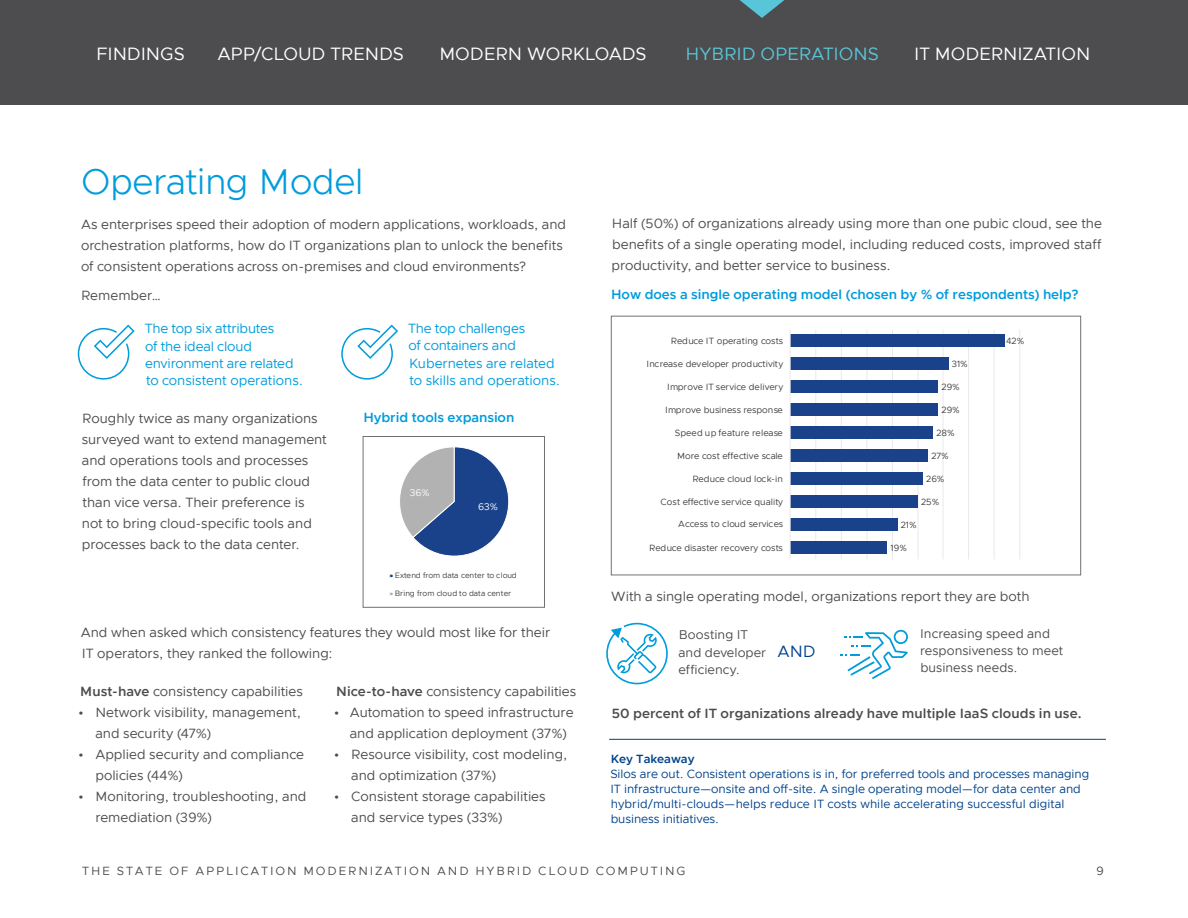
<style>
.page{position:relative;width:1188px;height:918px;background:#fff}
.page>*{position:absolute;margin:0;border:0;box-sizing:border-box;transform-origin:0 0}
.t1{font:300 36px "Metropolis";letter-spacing:-.015em;color:#009cdc}
.t2{font:18px "Metropolis";letter-spacing:-.005em;color:#fff}
.t3{font:18px "Metropolis";letter-spacing:-.005em;color:#58c6d8}
.t4{font:16.5px "Metropolis";color:#00438c}
.t5{font:13.5px/21px "Metropolis";color:#4d4d4f}
.t6{font:13.5px/17.2px "Metropolis";letter-spacing:-.01em;color:#009cdc}
.t7{font:600 13.5px "Metropolis";letter-spacing:-.005em;color:#009cdc}
.t8{font:600 13.5px "Metropolis";letter-spacing:.005em;color:#4d4d4f}
.t9{font:12.75px/17.2px "Metropolis";letter-spacing:.005em;color:#4d4d4f}
.t10{font:12px/15px "Metropolis";letter-spacing:-.005em;color:#00438c}
.t11{font:12px "Metropolis";letter-spacing:.15em;color:#4d4d4f}
.t12{font:600 12px "Metropolis";letter-spacing:-.005em;color:#00438c}
.t13{font:9.75px "Metropolis";color:#fff}
.t14{font:9.15px "Metropolis";color:#3f3f3f}
.t15{font:7.8px "Metropolis";letter-spacing:-.005em;color:#3f3f3f}
.t16{font:300 4.5px "Metropolis";color:#717074}
.s1{font-family:"MS Mincho";font-weight:400}
.s2{font-weight:600}
</style>
<div class="page">
<div style="left:0;top:0;width:1188px;height:104px;background:#4d4d4f"></div>
<svg style="left:740px;top:0;width:44px;height:18px"></svg>
<svg style="left:400px;top:447px;width:109px;height:109px"></svg>
<svg style="left:389px;top:574px;width:4px;height:4px"></svg>
<svg style="left:389px;top:592px;width:4px;height:4px"></svg>
<div style="left:363px;top:436px;width:182px;height:172px;border:1px solid #717175"></div>
<hr style="left:815px;top:329px;width:1px;height:230px;background:#eae9ea">
<hr style="left:841px;top:329px;width:1px;height:230px;background:#eae9ea">
<hr style="left:867px;top:329px;width:1px;height:230px;background:#eae9ea">
<hr style="left:892px;top:329px;width:1px;height:230px;background:#eae9ea">
<hr style="left:918px;top:329px;width:1px;height:230px;background:#eae9ea">
<hr style="left:943px;top:329px;width:1px;height:230px;background:#eae9ea">
<hr style="left:968px;top:329px;width:1px;height:230px;background:#eae9ea">
<hr style="left:994px;top:329px;width:1px;height:230px;background:#eae9ea">
<hr style="left:1019px;top:329px;width:1px;height:230px;background:#eae9ea">
<div style="left:790px;top:542px;width:97px;height:12px;background:#1a428a"></div>
<div style="left:790px;top:519px;width:107px;height:12px;background:#1a428a"></div>
<div style="left:790px;top:496px;width:128px;height:12px;background:#1a428a"></div>
<div style="left:790px;top:473px;width:133px;height:12px;background:#1a428a"></div>
<div style="left:790px;top:450px;width:138px;height:12px;background:#1a428a"></div>
<div style="left:790px;top:404px;width:148px;height:12px;background:#1a428a"></div>
<div style="left:790px;top:381px;width:148px;height:12px;background:#1a428a"></div>
<div style="left:790px;top:358px;width:158px;height:12px;background:#1a428a"></div>
<div style="left:790px;top:335px;width:215px;height:12px;background:#1a428a"></div>
<div style="left:790px;top:426px;width:143px;height:13px;background:#1a428a"></div>
<hr style="left:790px;top:329px;width:1px;height:230px;background:#eae9ea">
<div style="left:611px;top:316px;width:470px;height:259px;border:1px solid #717175"></div>
<hr style="left:609px;top:739px;width:497px;height:1px;background:#00438c">
<svg style="left:606px;top:623px;width:62px;height:61px"></svg>
<svg style="left:841px;top:630px;width:67px;height:49px"></svg>
<svg style="left:78px;top:325px;width:57px;height:55px"></svg>
<svg style="left:341px;top:325px;width:57px;height:55px"></svg>
<h2 class="t2" style="left:96px;top:43px;width:90px">FINDINGS</h2>
<h2 class="t2" style="left:218px;top:43px;width:188px">APP/CLOUD TRENDS</h2>
<h2 class="t2" style="left:439px;top:43px;width:209px">MODERN WORKLOADS</h2>
<h2 class="t3" style="left:686px;top:43px;width:195px">HYBRID OPERATIONS</h2>
<h2 class="t2" style="left:914px;top:43px;width:178px">IT MODERNIZATION</h2>
<h1 class="t1" style="left:81px;top:159px;width:284px">Operating Model</h1>
<p class="t5" style="left:81px;top:214px;width:487px">As enterprises speed their adoption of modern applications, workloads, and orchestration platforms, how do IT organizations plan to unlock the benefits of consistent operations across on-premises and cloud environments?</p>
<p class="t5" style="left:81px;top:285px;width:82px">Remember…</p>
<p class="t6" style="left:145px;top:320px;width:160px">The top six attributes<br>of the ideal cloud environment are related to consistent operations.</p>
<p class="t6" style="left:408px;top:320px;width:154px">The top challenges<br>of containers and<br>Kubernetes are related to skills and operations.</p>
<p class="t5" style="left:82px;top:408px;width:247px">Roughly twice as many organizations surveyed want to extend management and operations tools and processes from the data center to public cloud than vice versa. Their preference is not to bring cloud-specific tools and processes back to the data center.</p>
<p class="t7" style="left:363px;top:409px;width:153px">Hybrid tools expansion</p>
<p class="t13" style="left:410px;top:486px;width:21px">36%</p>
<p class="t13" style="left:478px;top:501px;width:21px">63%</p>
<p class="t5" style="left:612px;top:212px;width:492px;text-align:justify">Half (50%) of organizations already using more than one pubic cloud, see the benefits of a single operating model, including reduced costs, improved staff productivity, and better service to business.</p>
<p class="t7" style="left:611px;top:286px;width:469px">How does a single operating model (chosen by % of respondents) help?</p>
<p class="t14" style="left:671px;top:335px;width:114px">Reduce IT operating costs</p>
<p class="t14" style="left:1006px;top:335px;width:20px">42%</p>
<p class="t14" style="left:647px;top:358px;width:138px">Increase developer productivity</p>
<p class="t14" style="left:952px;top:358px;width:18px">31%</p>
<p class="t14" style="left:667px;top:381px;width:118px">Improve IT service delivery</p>
<p class="t14" style="left:942px;top:381px;width:20px">29%</p>
<p class="t14" style="left:665px;top:404px;width:119px">Improve business response</p>
<p class="t14" style="left:942px;top:404px;width:20px">29%</p>
<p class="t14" style="left:675px;top:427px;width:110px">Speed up feature release</p>
<p class="t14" style="left:936px;top:427px;width:20px">28%</p>
<p class="t14" style="left:677px;top:450px;width:107px">More cost effective scale</p>
<p class="t14" style="left:931px;top:450px;width:19px">27%</p>
<p class="t14" style="left:692px;top:473px;width:92px">Reduce cloud lock-in</p>
<p class="t14" style="left:926px;top:473px;width:20px">26%</p>
<p class="t14" style="left:661px;top:496px;width:124px">Cost effective service quality</p>
<p class="t14" style="left:921px;top:496px;width:20px">25%</p>
<p class="t14" style="left:678px;top:519px;width:106px">Access to cloud services</p>
<p class="t14" style="left:901px;top:519px;width:17px">21%</p>
<p class="t14" style="left:649px;top:542px;width:135px">Reduce disaster recovery costs</p>
<p class="t14" style="left:891px;top:542px;width:18px">19%</p>
<p class="t15" style="left:395px;top:571px;width:124px">Extend from data center to cloud</p>
<p class="t15" style="left:395px;top:589px;width:118px">Bring from cloud to data center</p>
<p class="t16" style="left:660px;top:591px;width:82px">Confidential <span class="s1">│</span> ©2019 VMware, Inc.</p>
<p class="t5" style="left:611px;top:586px;width:420px">With a single operating model, organizations report they are both</p>
<p class="t5" style="left:81px;top:622px;width:471px">And when asked which consistency features they would most like for their<br>IT operators, they ranked the following:</p>
<p class="t5" style="left:80px;top:681px;width:224px"><span class="s2">Must-have</span> consistency capabilities</p>
<p class="t5" style="left:95px;top:702px;width:207px;text-indent:-17px">• Network visibility, management, and security (47%)</p>
<p class="t5" style="left:95px;top:744px;width:210px;text-indent:-17px">• Applied security and compliance policies (44%)</p>
<p class="t5" style="left:95px;top:786px;width:213px;text-indent:-17px">• Monitoring, troubleshooting, and remediation (39%)</p>
<p class="t5" style="left:336px;top:681px;width:242px"><span class="s2">Nice-to-have</span> consistency capabilities</p>
<p class="t5" style="left:350px;top:702px;width:225px;text-indent:-16px">• Automation to speed infrastructure and application deployment (37%)</p>
<p class="t5" style="left:351px;top:744px;width:218px;text-indent:-17px">• Resource visibility, cost modeling, and optimization (37%)</p>
<p class="t5" style="left:351px;top:786px;width:196px;text-indent:-17px">• Consistent storage capabilities and service types (33%)</p>
<p class="t9" style="left:678px;top:626px;width:89px">Boosting IT and developer efficiency.</p>
<p class="t4" style="left:778px;top:641px;width:39px">AND</p>
<p class="t9" style="left:920px;top:625px;width:144px">Increasing speed and responsiveness to meet business needs.</p>
<p class="t8" style="left:612px;top:705px;width:472px">50 percent of IT organizations already have multiple IaaS clouds in use.</p>
<p class="t12" style="left:611px;top:751px;width:85px">Key Takeaway</p>
<p class="t10" style="left:610px;top:766px;width:480px">Silos are out. Consistent operations is in, for preferred tools and processes managing IT infrastructure—onsite and off-site. A single operating model—for data center and hybrid/multi-clouds—helps reduce IT costs while accelerating successful digital business initiatives.</p>
<p class="t11" style="left:82px;top:864px;width:605px">THE STATE OF APPLICATION MODERNIZATION AND HYBRID CLOUD COMPUTING</p>
<p class="t11" style="left:1097px;top:864px;width:9px">9</p>
</div>
